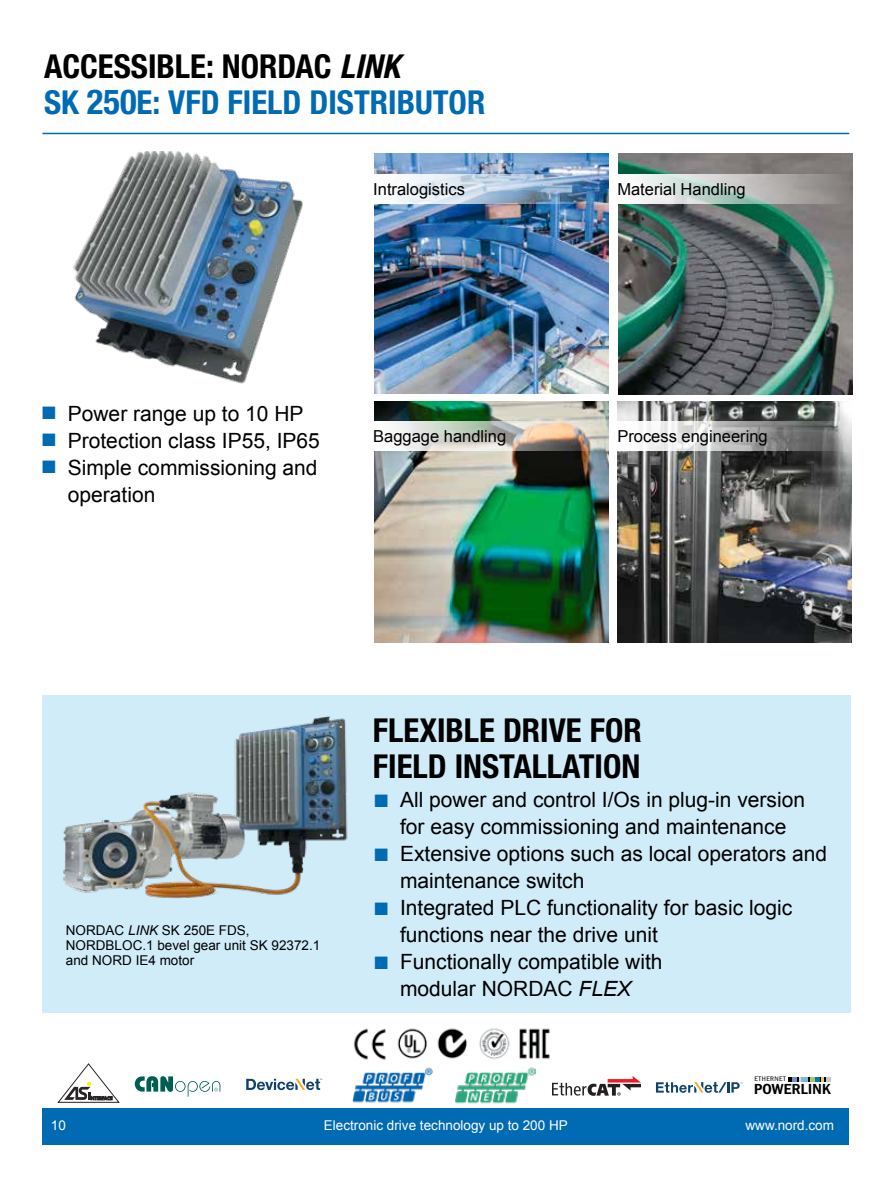
<style>
.page{position:relative;width:893px;height:1187px;background:#fff}
.page>*{position:absolute;margin:0;border:0;box-sizing:border-box;transform-origin:0 0}
.t1{font:700 condensed 33px/36px "Helvetica Neue";color:#006ab3}
.t2{font:700 condensed 33px/36px "Helvetica Neue";color:#000}
.t3{font:21px/27px "Arial";color:#000}
.t4{font:16.5px "Arial";color:#000}
.t5{font:800 15.15px "Franklin Gothic Cond";letter-spacing:.02em;color:#000;scale:1.1 1}
.t6{font:13.5px/15px "Arial";color:#000}
.t7{font:13.5px "Arial";color:#fff}
.t8{font:6.9px "Franklin Gothic Cond";letter-spacing:.055em;color:#000;scale:1.1 1}
.s1{color:#000}
.s2{font-style:italic;color:#000}
.s3{font-size:34.5px}
.s4{color:#006ab3}
.s5{font-style:italic}
</style>
<div class="page">
<div style="left:43px;top:1108px;width:806px;height:36px;background:#006ab3"></div>
<hr style="left:43px;top:133px;width:806px;height:1px;background:#006ab3">
<img style="left:374px;top:401px;width:234px;height:241px">
<img style="left:617px;top:401px;width:234px;height:241px">
<img style="left:384px;top:154px;width:224px;height:239px">
<img style="left:618px;top:154px;width:234px;height:240px">
<img style="left:73px;top:151px;width:311px;height:243px">
<div style="left:43px;top:694px;width:807px;height:318px;background:#d0ecf9"></div>
<img style="left:374px;top:174px;width:235px;height:30px">
<svg style="left:618px;top:174px;width:235px;height:30px"></svg>
<img style="left:374px;top:421px;width:235px;height:30px">
<svg style="left:617px;top:421px;width:235px;height:30px"></svg>
<img style="left:63px;top:716px;width:285px;height:183px">
<img style="left:353px;top:1028px;width:197px;height:32px">
<svg style="left:58px;top:1063px;width:61px;height:39px"></svg>
<img style="left:135px;top:1076px;width:85px;height:20px">
<svg style="left:214px;top:1087px;width:4px;height:4px"></svg>
<svg style="left:246px;top:1078px;width:76px;height:12px"></svg>
<svg style="left:552px;top:1076px;width:89px;height:19px"></svg>
<svg style="left:656px;top:1082px;width:87px;height:10px"></svg>
<div style="left:788px;top:1076px;width:43px;height:5px;background:#000"></div>
<svg style="left:792px;top:1076px;width:39px;height:5px"></svg>
<img style="left:352px;top:1067px;width:81px;height:36px">
<img style="left:455px;top:1067px;width:81px;height:37px">
<h1 class="t1" style="left:44px;top:47px;width:443px"><span class="s1">ACCESSIBLE: NORDAC</span> <span class="s2">LINK<br></span>SK <span class="s3">250</span>E: VFD FIELD DISTRIBUTOR</h1>
<p class="t4" style="left:373px;top:178px;width:93px">Intralogistics</p>
<p class="t4" style="left:617px;top:178px;width:130px">Material Handling</p>
<p class="t3" style="left:42px;top:400px;width:263px"><span class="s4">■</span> Power range up to 10 HP</p>
<p class="t3" style="left:42px;top:427px;width:279px"><span class="s4">■</span> Protection class IP55, IP65</p>
<p class="t3" style="left:68px;top:454px;width:251px;text-indent:-26px"><span class="s4">■</span> Simple commissioning and operation</p>
<p class="t4" style="left:373px;top:425px;width:135px">Baggage handling</p>
<p class="t4" style="left:617px;top:425px;width:152px">Process engineering</p>
<p class="t6" style="left:66px;top:922px;width:256px">NORDAC <span class="s5">LINK</span> SK 250E FDS,<br>NORDBLOC.1 bevel gear unit SK 92372.1 and NORD IE4 motor</p>
<h1 class="t2" style="left:373px;top:711px;width:270px">FLEXIBLE DRIVE FOR<br>FIELD INSTALLATION</h1>
<p class="t3" style="left:375px;top:786px;width:432px;text-align:center"><span class="s4">■</span> All power and control I/Os in plug-in version for easy commissioning and maintenance</p>
<p class="t3" style="left:400px;top:840px;width:429px;text-indent:-26px"><span class="s4">■</span> Extensive options such as local operators and maintenance switch</p>
<p class="t3" style="left:400px;top:894px;width:394px;text-indent:-26px"><span class="s4">■</span> Integrated PLC functionality for basic logic functions near the drive unit</p>
<p class="t3" style="left:375px;top:948px;width:290px;text-align:center"><span class="s4">■</span> Functionally compatible with modular NORDAC <span class="s5">FLEX</span></p>
<p class="t8" style="left:755px;top:1075px;width:30px">ETHERNET</p>
<p class="t5" style="left:754px;top:1080px;width:71px">POWERLINK</p>
<p class="t7" style="left:51px;top:1116px;width:17px">10</p>
<p class="t7" style="left:324px;top:1116px;width:245px">Electronic drive technology up to 200 HP</p>
<p class="t7" style="left:745px;top:1116px;width:90px">www.nord.com</p>
</div>
